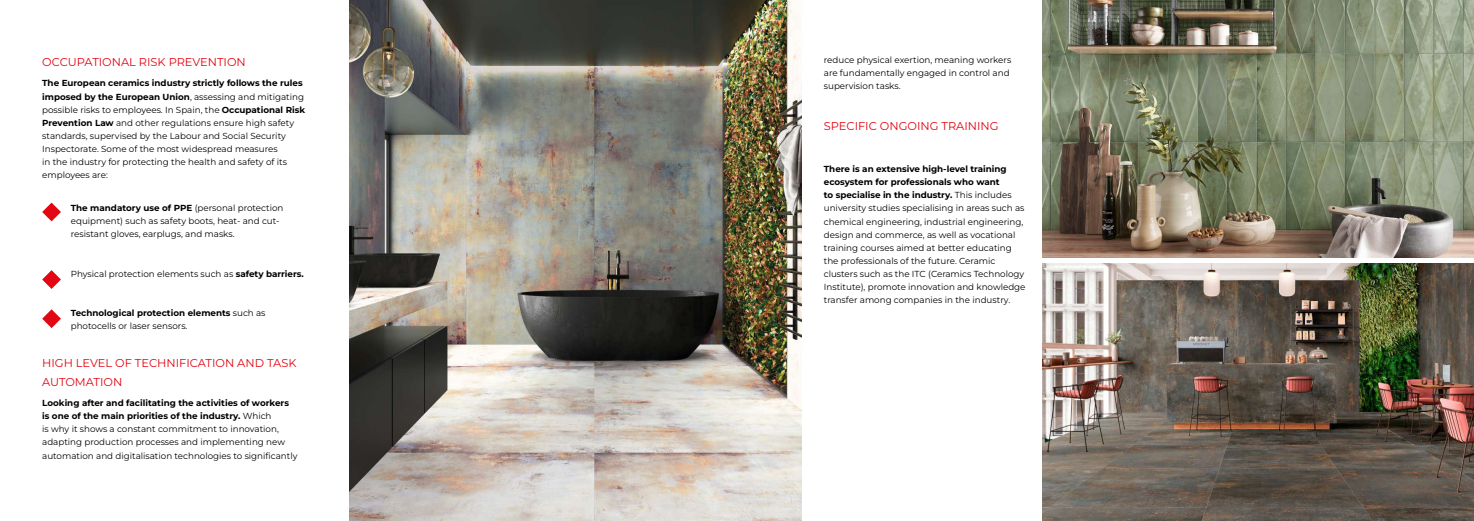
<style>
.page{position:relative;width:1474px;height:521px;background:#fff}
.page>*{position:absolute;margin:0;border:0;box-sizing:border-box;transform-origin:0 0}
.t1{font:11.38px/19.2px "Montserrat";color:#e30613}
.t2{font:8.75px/13.1px "Montserrat";color:#000}
.t3{font:700 8.75px/13.1px "Montserrat";color:#000}
.s1{font-weight:700}
.s2{font-weight:400}
</style>
<div class="page">
<img style="left:350px;top:0;width:451px;height:521px">
<img style="left:1042px;top:0;width:431px;height:258px">
<img style="left:1042px;top:263px;width:431px;height:258px">
<svg style="left:42px;top:203px;width:19px;height:18px"></svg>
<svg style="left:42px;top:270px;width:19px;height:19px"></svg>
<svg style="left:42px;top:309px;width:19px;height:19px"></svg>
<h1 class="t1" style="left:42px;top:52px;width:205px">OCCUPATIONAL RISK PREVENTION</h1>
<p class="t2" style="left:42px;top:76px;width:264px"><span class="s1">The European ceramics industry strictly follows the rules imposed by the European Union</span>, assessing and mitigating possible risks to employees. In Spain, the <span class="s1">Occupational Risk Prevention Law</span> and other regulations ensure high safety standards, supervised by the Labour and Social Security Inspectorate. Some of the most widespread measures<br>in the industry for protecting the health and safety of its employees are:</p>
<p class="t2" style="left:71px;top:201px;width:214px"><span class="s1">The mandatory use of PPE</span> (personal protection equipment) such as safety boots, heat- and cut&shy;resistant gloves, earplugs, and masks.</p>
<p class="t2" style="left:71px;top:267px;width:234px">Physical protection elements such as <span class="s1">safety barriers.</span></p>
<p class="t3" style="left:71px;top:306px;width:196px">Technological protection elements <span class="s2">such as photocells or laser sensors.</span></p>
<h1 class="t1" style="left:42px;top:352px;width:256px">HIGH LEVEL OF TECHNIFICATION AND TASK<br>AUTOMATION</h1>
<p class="t2" style="left:42px;top:396px;width:257px"><span class="s1">Looking after and facilitating the activities of workers is one of the main priorities of the industry.</span> Which<br>is why it shows a constant commitment to innovation, adapting production processes and implementing new automation and digitalisation technologies to significantly</p>
<p class="t2" style="left:823px;top:53px;width:189px">reduce physical exertion, meaning workers are fundamentally engaged in control and supervision tasks.</p>
<h1 class="t1" style="left:823px;top:116px;width:176px">SPECIFIC ONGOING TRAINING</h1>
<p class="t2" style="left:823px;top:162px;width:203px"><span class="s1">There is an extensive high-level training ecosystem for professionals who want<br>to specialise in the industry.</span> This includes university studies specialising in areas such as chemical engineering, industrial engineering, design and commerce, as well as vocational training courses aimed at better educating the professionals of the future. Ceramic clusters such as the ITC (Ceramics Technology Institute), promote innovation and knowledge transfer among companies in the industry.</p>
</div>
